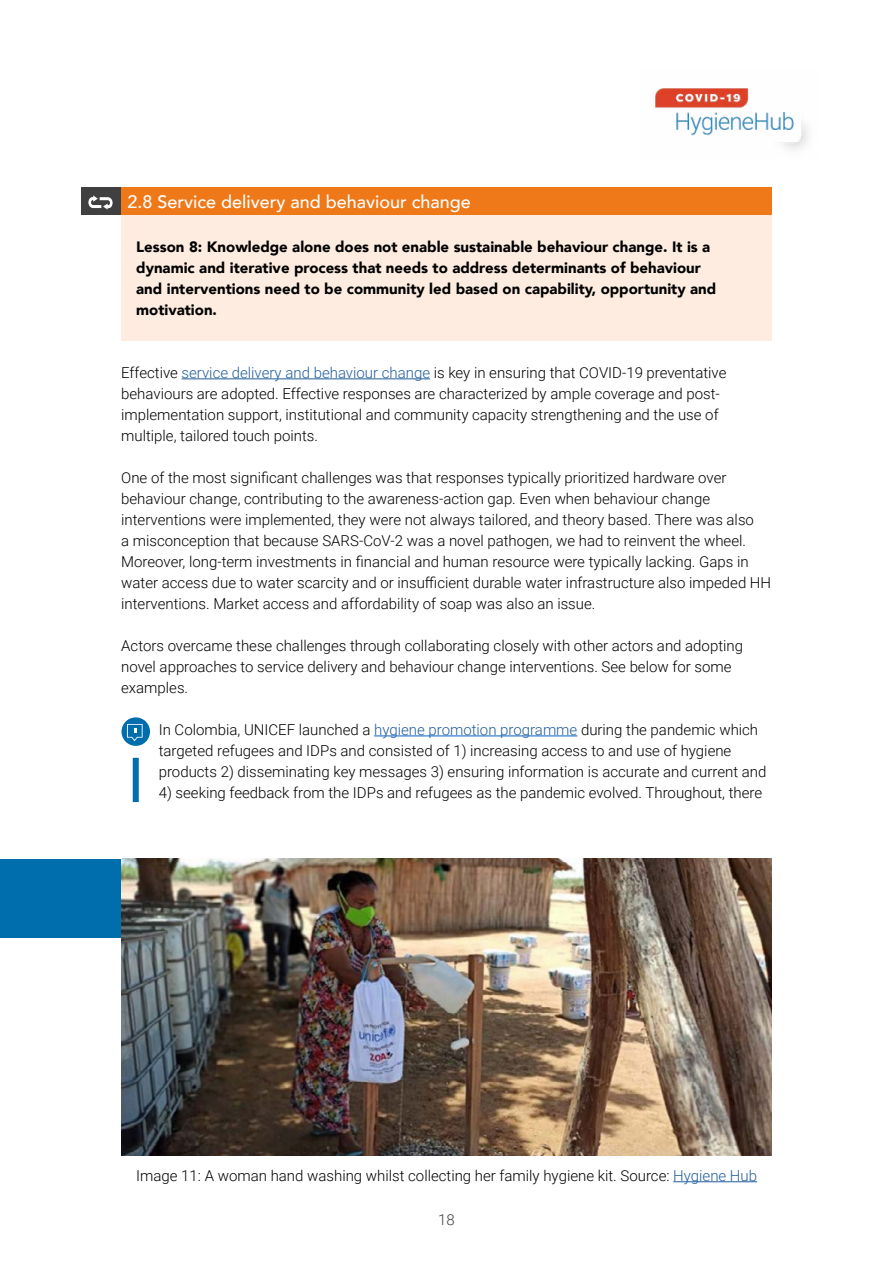
<style>
.page{position:relative;width:893px;height:1263px;background:#fff}
.page>*{position:absolute;margin:0;border:0;box-sizing:border-box;transform-origin:0 0}
.t1{font:500 18px "Avenir";color:#fff}
.t2{font:300 15px/21px "Roboto";color:#000}
.t3{font:900 15px/21px "Avenir";color:#000}
.t4{font:300 15px "Roboto";color:#404040}
.s1{color:#215e9e}
</style>
<div class="page">
<img style="left:655px;top:88px;width:154px;height:62px">
<div style="left:0;top:859px;width:127px;height:79px;background:#006dad"></div>
<div style="left:81px;top:187px;width:39px;height:28px;background:#404040"></div>
<div style="left:122px;top:187px;width:650px;height:28px;background:#ef7918"></div>
<svg style="left:88px;top:196px;width:25px;height:14px"></svg>
<div style="left:122px;top:215px;width:650px;height:126px;background:#fdecdf"></div>
<hr style="left:182px;top:378px;width:248px;height:1px;background:#215e9e">
<hr style="left:374px;top:735px;width:203px;height:1px;background:#0563c1">
<hr style="left:673px;top:1181px;width:84px;height:1px;background:#215e9e">
<img style="left:122px;top:859px;width:650px;height:297px">
<div style="left:122px;top:717px;width:28px;height:29px;background:#006dad;border-radius:50%"></div>
<svg style="left:127px;top:724px;width:16px;height:17px"></svg>
<div style="left:133px;top:758px;width:6px;height:44px;background:#006dad"></div>
<p class="t1" style="left:128px;top:186px;width:345px">2.8 Service delivery and behaviour change</p>
<p class="t3" style="left:136px;top:236px;width:581px">Lesson 8: Knowledge alone does not enable sustainable behaviour change. It is a dynamic and iterative process that needs to address determinants of behaviour and interventions need to be community led based on capability, opportunity and motivation.</p>
<p class="t2" style="left:121px;top:361px;width:607px">Effective <span class="s1">service delivery and behaviour change</span> is key in ensuring that COVID-19 preventative behaviours are adopted. Effective responses are characterized by ample coverage and post&shy;implementation support, institutional and community capacity strengthening and the use of multiple, tailored touch points.</p>
<p class="t2" style="left:121px;top:466px;width:651px">One of the most significant challenges was that responses typically prioritized hardware over behaviour change, contributing to the awareness-action gap. Even when behaviour change interventions were implemented, they were not always tailored, and theory based. There was also<br>a misconception that because SARS-CoV-2 was a novel pathogen, we had to reinvent the wheel.<br>Moreover, long-term investments in financial and human resource were typically lacking. Gaps in water access due to water scarcity and or insufficient durable water infrastructure also impeded HH interventions. Market access and affordability of soap was also an issue.</p>
<p class="t2" style="left:121px;top:634px;width:623px">Actors overcame these challenges through collaborating closely with other actors and adopting novel approaches to service delivery and behaviour change interventions. See below for some examples.</p>
<p class="t2" style="left:159px;top:718px;width:609px">In Colombia, UNICEF launched a <span class="s1">hygiene promotion programme</span> during the pandemic which targeted refugees and IDPs and consisted of 1) increasing access to and use of hygiene products 2) disseminating key messages 3) ensuring information is accurate and current and</p>
<p class="t2" style="left:159px;top:781px;width:605px">4) seeking feedback from the IDPs and refugees as the pandemic evolved. Throughout, there</p>
<p class="t2" style="left:136px;top:1164px;width:622px">Image 11: A woman hand washing whilst collecting her family hygiene kit. Source: <span class="s1">Hygiene Hub</span></p>
<p class="t4" style="left:438px;top:1209px;width:18px">18</p>
</div>
